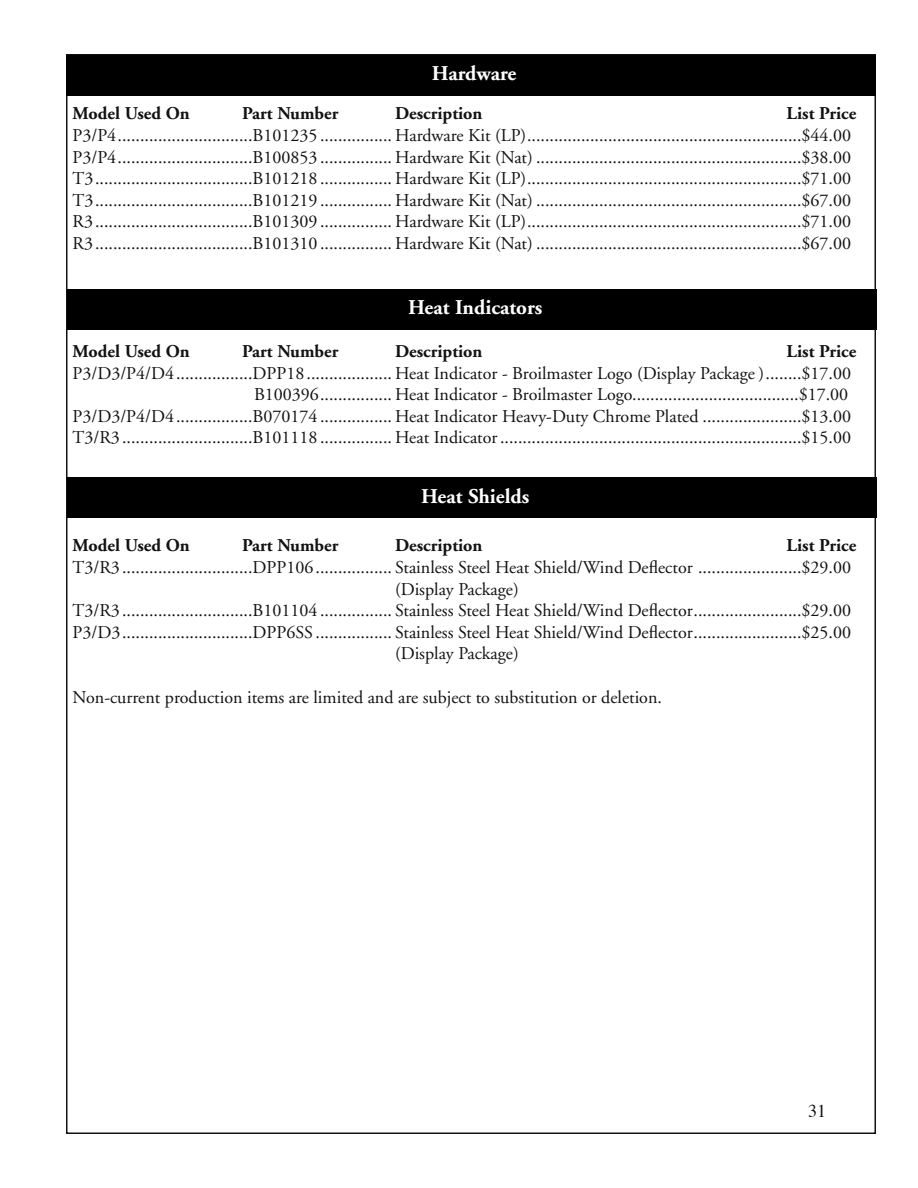
<style>
.page{position:relative;width:918px;height:1188px;background:#fff}
.page>*{position:absolute;margin:0;border:0;box-sizing:border-box;transform-origin:0 0}
.t1{font:700 21px "Adobe Garamond";color:#fff}
.t2{font:18px/21.6px "Adobe Garamond";color:#121212;text-align:justify}
.t3{font:700 18px "Adobe Garamond";color:#121212}
.t4{font:18px "Times";color:#121212}
</style>
<div class="page">
<div style="left:66px;top:55px;width:810px;height:41px;background:#000"></div>
<div style="left:68px;top:289px;width:810px;height:41px;background:#000"></div>
<div style="left:68px;top:477px;width:810px;height:41px;background:#000"></div>
<p class="t1" style="left:432px;top:62px;width:86px">Hardware</p>
<p class="t3" style="left:73px;top:104px;width:119px">Model Used On</p>
<p class="t3" style="left:242px;top:104px;width:98px">Part Number</p>
<p class="t3" style="left:395px;top:104px;width:89px">Description</p>
<p class="t3" style="left:787px;top:104px;width:71px">List Price</p>
<p class="t2" style="left:73px;top:125px;width:780px">P3/P4..............................B101235 ................ Hardware Kit (LP).............................................................$44.00<br>P3/P4..............................B100853 ................ Hardware Kit (Nat) ...........................................................$38.00<br>T3...................................B101218 ................ Hardware Kit (LP).............................................................$71.00<br>T3...................................B101219 ................ Hardware Kit (Nat) ...........................................................$67.00<br>R3...................................B101309 ................ Hardware Kit (LP).............................................................$71.00<br>R3...................................B101310 ................ Hardware Kit (Nat) ...........................................................$67.00</p>
<p class="t1" style="left:408px;top:296px;width:136px">Heat Indicators</p>
<p class="t3" style="left:73px;top:341px;width:119px">Model Used On</p>
<p class="t3" style="left:242px;top:341px;width:98px">Part Number</p>
<p class="t3" style="left:395px;top:341px;width:89px">Description</p>
<p class="t3" style="left:787px;top:341px;width:71px">List Price</p>
<p class="t2" style="left:73px;top:363px;width:780px;text-align:right">P3/D3/P4/D4.................DPP18................... Heat Indicator - Broilmaster Logo (Display Package )........$17.00<br>B100396................ Heat Indicator - Broilmaster Logo.....................................$17.00<br>P3/D3/P4/D4.................B070174 ................ Heat Indicator Heavy-Duty Chrome Plated ......................$13.00<br>T3/R3.............................B101118 ................ Heat Indicator...................................................................$15.00</p>
<p class="t1" style="left:421px;top:485px;width:110px">Heat Shields</p>
<p class="t3" style="left:73px;top:536px;width:119px">Model Used On</p>
<p class="t3" style="left:242px;top:536px;width:98px">Part Number</p>
<p class="t3" style="left:395px;top:536px;width:89px">Description</p>
<p class="t3" style="left:787px;top:536px;width:71px">List Price</p>
<p class="t2" style="left:73px;top:557px;width:780px;text-align:center">T3/R3.............................DPP106................. Stainless Steel Heat Shield/Wind Deflector .......................$29.00 (Display Package)<br>T3/R3.............................B101104 ................ Stainless Steel Heat Shield/Wind Deflector........................$29.00<br>P3/D3.............................DPP6SS ................. Stainless Steel Heat Shield/Wind Deflector........................$25.00 (Display Package)</p>
<p class="t2" style="left:73px;top:687px;width:591px">Non-current production items are limited and are subject to substitution or deletion.</p>
<p class="t4" style="left:808px;top:1095px;width:19px">31</p>
</div>
